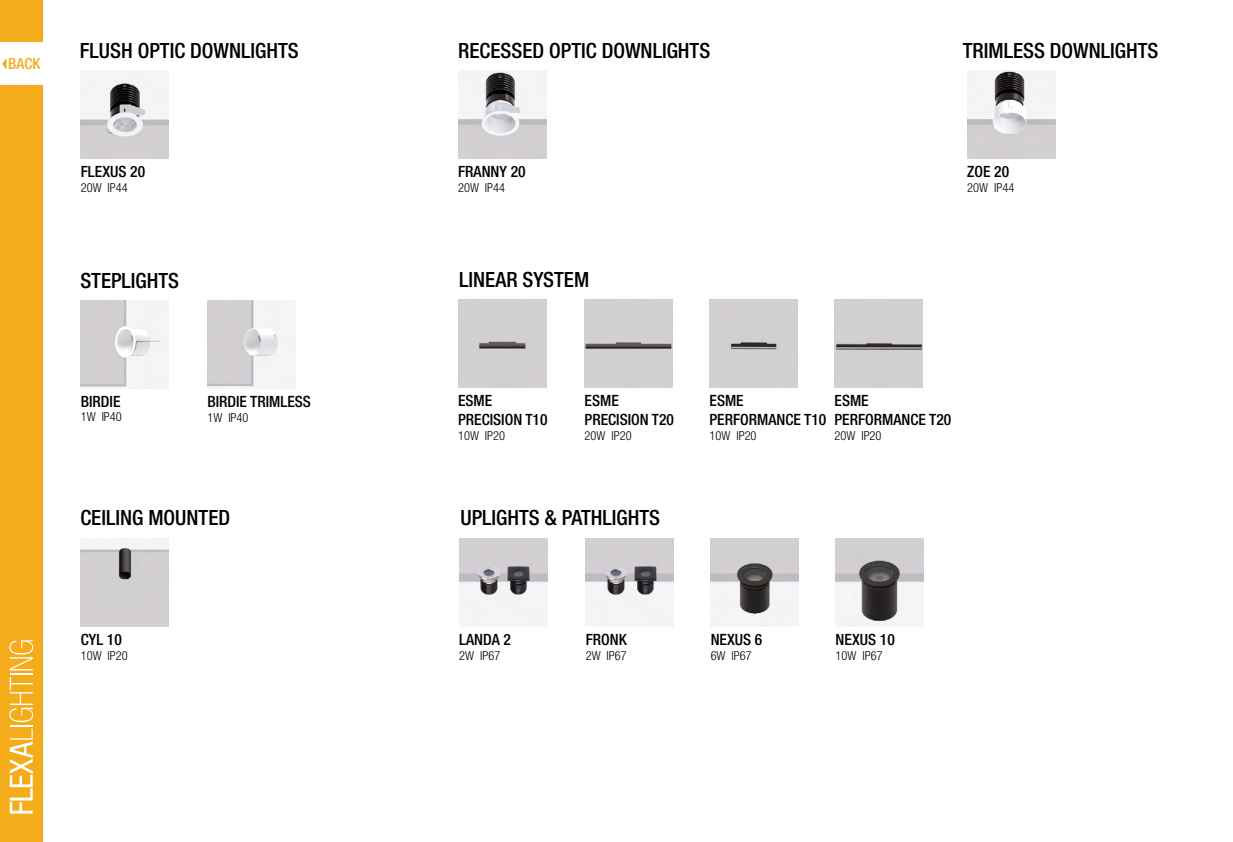
<style>
.page{position:relative;width:1233px;height:842px;background:#fff}
.page>*{position:absolute;margin:0;border:0;box-sizing:border-box;transform-origin:0 0}
.t1{font:500 condensed 21px "Helvetica Neue LT Std";color:#000}
.t2{font:500 condensed 15.5px/18.6px "Helvetica Neue LT Std";color:#000}
.t3{font:500 condensed 15.3px "Helvetica Neue LT Std";color:#f4ac1a}
.t4{font:300 condensed 12.4px "Helvetica Neue LT Std";color:#000}
</style>
<div class="page">
<img style="left:81px;top:70px;width:88px;height:88px">
<img style="left:458px;top:70px;width:88px;height:88px">
<img style="left:967px;top:70px;width:88px;height:88px">
<img style="left:81px;top:300px;width:88px;height:88px">
<img style="left:207px;top:300px;width:89px;height:88px">
<img style="left:81px;top:538px;width:88px;height:88px">
<div style="left:710px;top:300px;width:88px;height:88px;background:#d2cfd0"></div>
<img style="left:711px;top:538px;width:88px;height:88px">
<img style="left:835px;top:300px;width:88px;height:88px">
<img style="left:836px;top:538px;width:88px;height:88px">
<img style="left:585px;top:300px;width:88px;height:88px">
<img style="left:586px;top:538px;width:88px;height:88px">
<div style="left:458px;top:300px;width:88px;height:88px;background:#d2cfd0"></div>
<img style="left:459px;top:538px;width:88px;height:88px">
<div style="left:0;top:85px;width:43px;height:757px;background:#f4ac1a"></div>
<svg style="left:9px;top:640px;width:25px;height:174px"></svg>
<div style="left:0;top:0;width:43px;height:43px;background:#f4ac1a"></div>
<svg style="left:2px;top:59px;width:4px;height:10px"></svg>
<p class="t3" style="left:8px;top:55px;width:34px">BACK</p>
<h1 class="t1" style="left:80px;top:38px;width:221px">FLUSH OPTIC DOWNLIGHTS</h1>
<h1 class="t1" style="left:458px;top:38px;width:254px">RECESSED OPTIC DOWNLIGHTS</h1>
<h1 class="t1" style="left:963px;top:38px;width:197px">TRIMLESS DOWNLIGHTS</h1>
<p class="t2" style="left:81px;top:162px;width:66px">FLEXUS 20</p>
<p class="t4" style="left:81px;top:180px;width:49px">20W IP44</p>
<h1 class="t1" style="left:80px;top:268px;width:100px">STEPLIGHTS</h1>
<p class="t2" style="left:458px;top:162px;width:69px">FRANNY 20</p>
<p class="t4" style="left:458px;top:181px;width:49px">20W IP44</p>
<h1 class="t1" style="left:459px;top:267px;width:131px">LINEAR SYSTEM</h1>
<p class="t2" style="left:967px;top:162px;width:43px">ZOE 20</p>
<p class="t4" style="left:967px;top:181px;width:49px">20W IP44</p>
<p class="t2" style="left:81px;top:392px;width:41px">BIRDIE</p>
<p class="t4" style="left:81px;top:410px;width:43px">1W IP40</p>
<p class="t2" style="left:207px;top:392px;width:105px">BIRDIE TRIMLESS</p>
<p class="t4" style="left:207px;top:410px;width:43px">1W IP40</p>
<p class="t2" style="left:458px;top:391px;width:91px">ESME<br>PRECISION T10</p>
<p class="t4" style="left:458px;top:429px;width:49px">10W IP20</p>
<p class="t2" style="left:585px;top:391px;width:91px">ESME<br>PRECISION T20</p>
<p class="t4" style="left:585px;top:429px;width:49px">20W IP20</p>
<p class="t2" style="left:710px;top:391px;width:118px">ESME<br>PERFORMANCE T10</p>
<p class="t4" style="left:710px;top:429px;width:49px">10W IP20</p>
<p class="t2" style="left:835px;top:391px;width:118px">ESME<br>PERFORMANCE T20</p>
<p class="t4" style="left:835px;top:429px;width:49px">20W IP20</p>
<h1 class="t1" style="left:80px;top:505px;width:151px">CEILING MOUNTED</h1>
<h1 class="t1" style="left:460px;top:505px;width:201px">UPLIGHTS &amp; PATHLIGHTS</h1>
<p class="t2" style="left:81px;top:630px;width:43px">CYL 10</p>
<p class="t4" style="left:81px;top:648px;width:49px">10W IP20</p>
<p class="t2" style="left:459px;top:630px;width:53px">LANDA 2</p>
<p class="t4" style="left:459px;top:648px;width:43px">2W IP67</p>
<p class="t2" style="left:586px;top:630px;width:43px">FRONK</p>
<p class="t4" style="left:586px;top:648px;width:43px">2W IP67</p>
<p class="t2" style="left:711px;top:630px;width:53px">NEXUS 6</p>
<p class="t4" style="left:711px;top:648px;width:43px">6W IP67</p>
<p class="t2" style="left:836px;top:630px;width:61px">NEXUS 10</p>
<p class="t4" style="left:836px;top:648px;width:49px">10W IP67</p>
</div>
